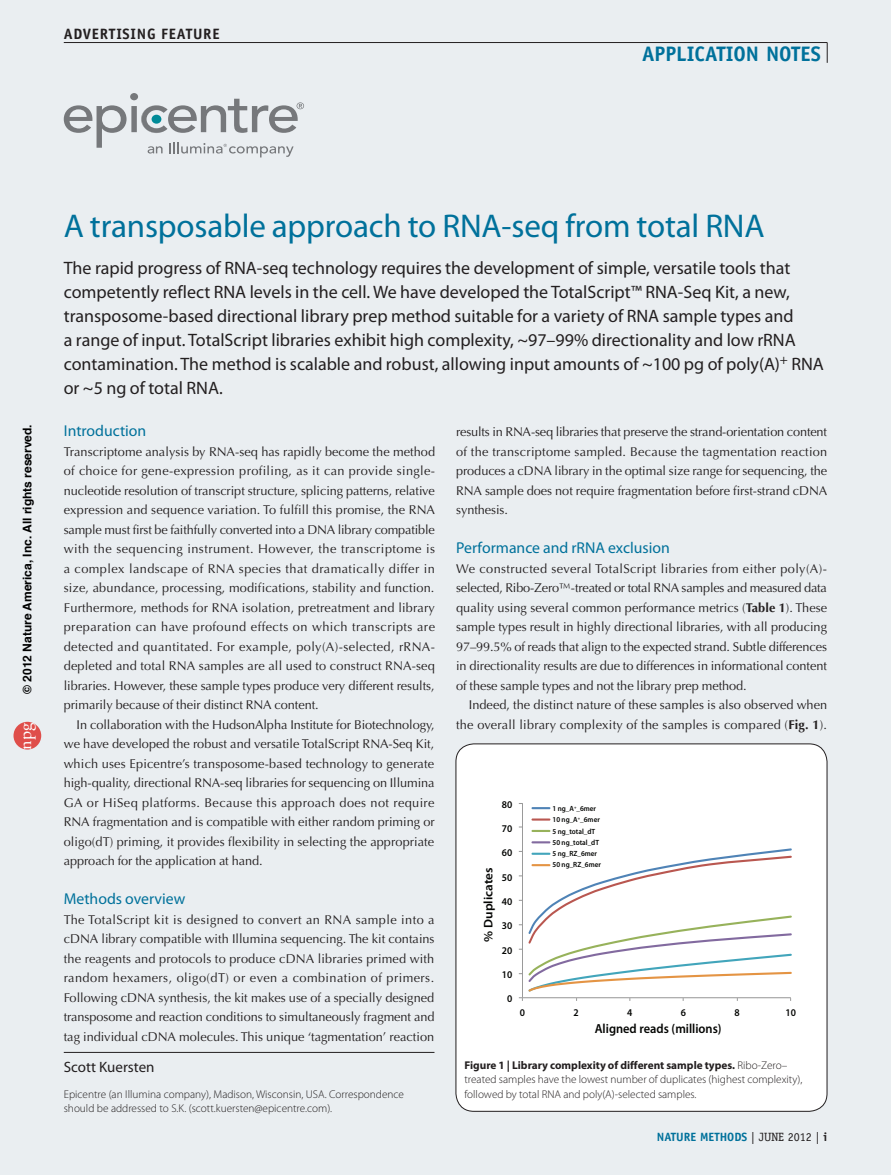
<style>
.page{position:relative;width:891px;height:1175px;background:#fff}
.page>*{position:absolute;margin:0;border:0;box-sizing:border-box;transform-origin:0 0}
.t1{font:33px "Myriad Pro";letter-spacing:-.005em;color:#00719b}
.t2{font:700 21px "Officina Sans Std";color:#00719b}
.t3{font:18px/24px "Myriad Pro";color:#231f20}
.t4{font:18px "Adobe Garamond Pro";color:#fff}
.t5{font:15.75px "Myriad Pro";color:#00719b}
.t6{font:700 15px "Officina Sans Std";letter-spacing:.05em;color:#231f20}
.t7{font:15px "Myriad Pro";color:#231f20}
.t8{font:600 13.2px "Myriad Pro";color:#040503;scale:.95 1}
.t9{font:12.75px/19.5px "Optima LT Std";letter-spacing:-.005em;color:#231f20;text-align:justify}
.t10{font:600 12.45px "Myriad Pro";color:#040503;scale:1.06 1}
.t11{font:700 12px "Helvetica";color:#000}
.t12{font:700 12px "Officina Sans Std";color:#00719b}
.t13{font:300 11.25px/14.2px "Myriad Pro";color:#231f20}
.t14{font:600 10.35px "Myriad Pro";color:#040503;scale:.95 1}
.t15{font:600 7.5px/11.2px "Myriad Pro";color:#040503;scale:.95 1}
.s1{font-weight:700}
.s2{font-family:"Officina Serif Std";font-weight:400;color:#231f20}
.s3{color:#231f20}
</style>
<div class="page">
<div style="left:0;top:0;width:891px;height:1174px;background:#eaeef1"></div>
<hr style="left:64px;top:42px;width:763px;height:1px;background:#231f20">
<svg style="left:827px;top:43px;width:1px;height:20px"></svg>
<hr style="left:64px;top:1052px;width:370px;height:1px;background:#231f20">
<div style="left:456px;top:744px;width:371px;height:367px;background:#fff;border-radius:18px"></div>
<div style="left:456px;top:743px;width:371px;height:368px;border:1px solid #231f20;border-radius:18px"></div>
<hr style="left:522px;top:803px;width:1px;height:194px;background:#989898">
<svg style="left:532px;top:807px;width:18px;height:2px"></svg>
<svg style="left:532px;top:818px;width:18px;height:2px"></svg>
<svg style="left:532px;top:830px;width:18px;height:2px"></svg>
<svg style="left:519px;top:841px;width:273px;height:159px"></svg>
<svg style="left:64px;top:93px;width:240px;height:64px"></svg>
<div style="left:152px;top:115px;width:9px;height:9px;background:#008b98;border-radius:50%"></div>
<div style="left:14px;top:722px;width:27px;height:27px;background:#df4e4a;border-radius:50%"></div>
<p class="t6" style="left:64px;top:25px;width:157px">ADVERTISING FEATURE</p>
<h2 class="t2" style="left:642px;top:41px;width:180px">APPLICATION NOTES</h2>
<p class="t11" style="left:22px;top:693px;width:271px;rotate:-90deg">© 2012 Nature America, Inc. All rights reserved.</p>
<h3 class="t4" style="left:15px;top:749px;width:28px;rotate:-90deg">npg</h3>
<h1 class="t1" style="left:64px;top:208px;width:702px">A transposable approach to RNA-seq from total RNA</h1>
<p class="t3" style="left:64px;top:256px;width:762px">The rapid progress of RNA-seq technology requires the development of simple, versatile tools that competently reflect RNA levels in the cell. We have developed the TotalScript™ RNA-Seq Kit, a new, transposome-based directional library prep method suitable for a variety of RNA sample types and<br>a range of input. TotalScript libraries exhibit high complexity, ~97–99% directionality and low rRNA contamination. The method is scalable and robust, allowing input amounts of ~100 pg of poly(A)<sup>+</sup> RNA or ~5 ng of total RNA.</p>
<p class="t5" style="left:64px;top:422px;width:84px">Introduction</p>
<p class="t9" style="left:64px;top:442px;width:373px">Transcriptome analysis by RNA-seq has rapidly become the method of choice for gene-expression profiling, as it can provide single&shy;nucleotide resolution of transcript structure, splicing patterns, relative expression and sequence variation. To fulfill this promise, the RNA sample must first be faithfully converted into a DNA library compatible with the sequencing instrument. However, the transcriptome is a complex landscape of RNA species that dramatically differ in size, abundance, processing, modifications, stability and function.<br>Furthermore, methods for RNA isolation, pretreatment and library preparation can have profound effects on which transcripts are detected and quantitated. For example, poly(A)-selected, rRNA&shy;depleted and total RNA samples are all used to construct RNA-seq libraries. However, these sample types produce very different results, primarily because of their distinct RNA content.</p>
<p class="t9" style="left:64px;top:715px;width:372px;text-indent:13px">In collaboration with the HudsonAlpha Institute for Biotechnology, we have developed the robust and versatile TotalScript RNA-Seq Kit, which uses Epicentre’s transposome-based technology to generate high-quality, directional RNA-seq libraries for sequencing on Illumina GA or HiSeq platforms. Because this approach does not require RNA fragmentation and is compatible with either random priming or oligo(dT) priming, it provides flexibility in selecting the appropriate approach for the application at hand.</p>
<p class="t5" style="left:64px;top:890px;width:123px">Methods overview</p>
<p class="t9" style="left:64px;top:910px;width:372px">The TotalScript kit is designed to convert an RNA sample into a cDNA library compatible with Illumina sequencing. The kit contains the reagents and protocols to produce cDNA libraries primed with random hexamers, oligo(dT) or even a combination of primers.<br>Following cDNA synthesis, the kit makes use of a specially designed transposome and reaction conditions to simultaneously fragment and tag individual cDNA molecules. This unique ‘tagmentation’ reaction</p>
<p class="t9" style="left:456px;top:422px;width:373px">results in RNA-seq libraries that preserve the strand-orientation content of the transcriptome sampled. Because the tagmentation reaction produces a cDNA library in the optimal size range for sequencing, the RNA sample does not require fragmentation before first-strand cDNA synthesis.</p>
<p class="t5" style="left:456px;top:539px;width:215px">Performance and rRNA exclusion</p>
<p class="t9" style="left:456px;top:559px;width:373px">We constructed several TotalScript libraries from either poly(A)- selected, Ribo-Zero™-treated or total RNA samples and measured data quality using several common performance metrics (<span class="s1">Table 1</span>). These sample types result in highly directional libraries, with all producing 97–99.5% of reads that align to the expected strand. Subtle differences in directionality results are due to differences in informational content of these sample types and not the library prep method.</p>
<p class="t9" style="left:456px;top:695px;width:373px;text-align:right">Indeed, the distinct nature of these samples is also observed when the overall library complexity of the samples is compared (<span class="s1">Fig. 1</span>).</p>
<p class="t14" style="left:502px;top:798px;width:13px">80</p>
<p class="t15" style="left:553px;top:803px;width:52px">1 ng_A<sup>+</sup>_6mer<br>10 ng_A<sup>+</sup>_6mer<br>5 ng_total_dT<br>50 ng_total_dT<br>5 ng_RZ_6mer<br>50 ng_RZ_6mer</p>
<p class="t14" style="left:502px;top:822px;width:13px">70</p>
<p class="t14" style="left:502px;top:847px;width:13px">60</p>
<p class="t10" style="left:481px;top:941px;width:71px;rotate:-90deg">% Duplicates</p>
<p class="t14" style="left:502px;top:871px;width:13px">50</p>
<p class="t14" style="left:502px;top:895px;width:13px">40</p>
<p class="t14" style="left:502px;top:920px;width:13px">30</p>
<p class="t14" style="left:502px;top:944px;width:13px">20</p>
<p class="t14" style="left:502px;top:968px;width:13px">10</p>
<p class="t14" style="left:507px;top:993px;width:7px">0</p>
<p class="t14" style="left:520px;top:1007px;width:7px">0</p>
<p class="t14" style="left:573px;top:1007px;width:7px">2</p>
<p class="t14" style="left:627px;top:1007px;width:7px">4</p>
<p class="t14" style="left:681px;top:1007px;width:7px">6</p>
<p class="t14" style="left:734px;top:1007px;width:7px">8</p>
<p class="t14" style="left:785px;top:1007px;width:13px">10</p>
<p class="t8" style="left:595px;top:1021px;width:135px">Aligned reads (millions)</p>
<p class="t7" style="left:64px;top:1058px;width:92px">Scott Kuersten</p>
<p class="t13" style="left:64px;top:1087px;width:342px;line-height:13.5px">Epicentre (an Illumina company), Madison, Wisconsin, USA. Correspondence should be addressed to S.K. (scott.kuersten@epicentre.com).</p>
<p class="t13" style="left:464px;top:1058px;width:339px"><span class="s1">Figure 1 | Library complexity of different sample types.</span> Ribo-Zero– treated samples have the lowest number of duplicates (highest complexity), followed by total RNA and poly(A)-selected samples.</p>
<p class="t12" style="left:657px;top:1129px;width:172px">NATURE METHODS <span class="s2">| JUNE 2012 |</span> <span class="s3">I</span></p>
</div>
